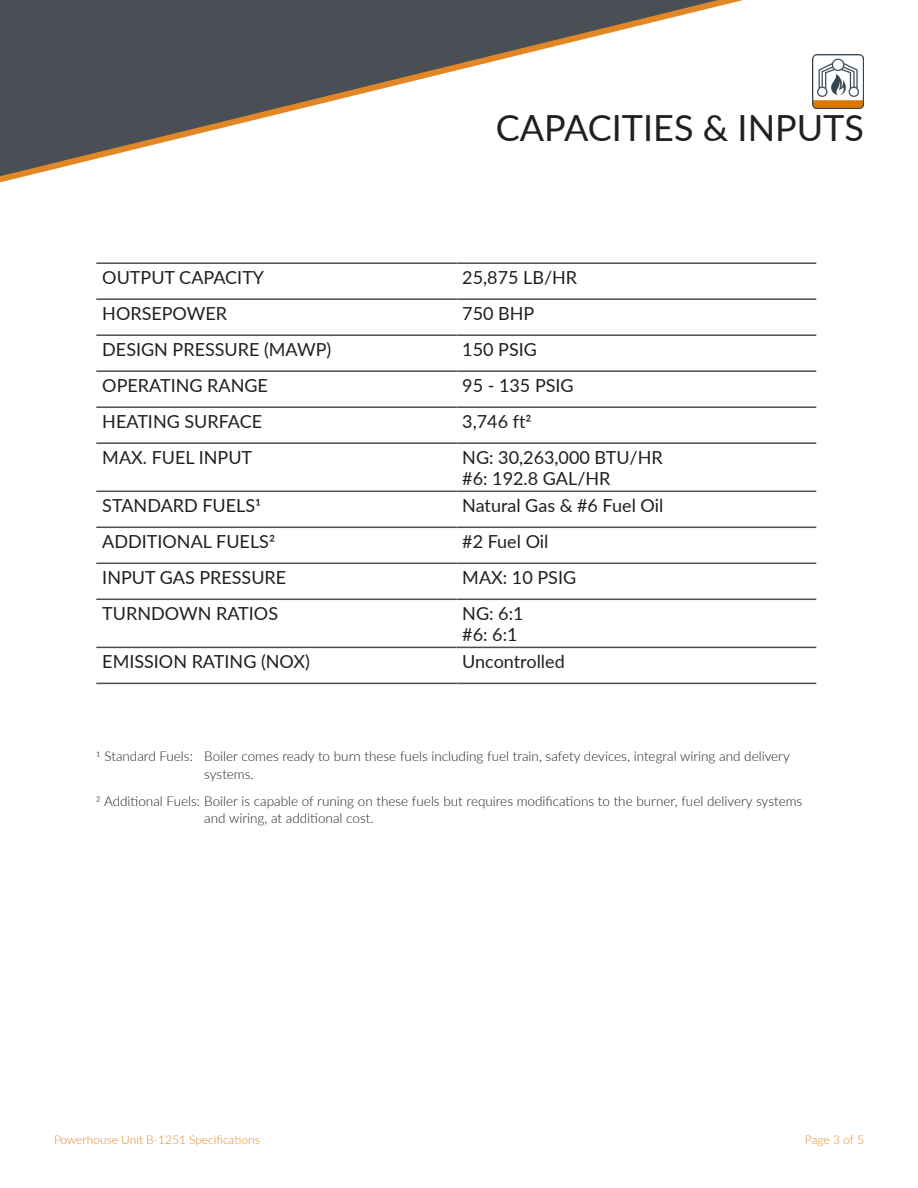
<style>
.page{position:relative;width:918px;height:1188px;background:#fff}
.page>*{position:absolute;margin:0;border:0;box-sizing:border-box;transform-origin:0 0}
.t1{font:36px "Lato";color:#231f20}
.t2{font:18px/21.6px "Lato";color:#231f20}
.t3{font:300 13.5px/18px "Lato";color:#231f20}
.t4{font:300 12px "Lato";color:#e28726}
</style>
<div class="page">
<svg style="left:0;top:0;width:864px;height:183px"></svg>
<hr style="left:96px;top:298px;width:360px;height:2px;background:#4a4f55">
<hr style="left:456px;top:298px;width:360px;height:2px;background:#4a4f55">
<hr style="left:96px;top:334px;width:360px;height:2px;background:#4a4f55">
<hr style="left:456px;top:334px;width:360px;height:2px;background:#4a4f55">
<hr style="left:96px;top:370px;width:360px;height:2px;background:#4a4f55">
<hr style="left:456px;top:370px;width:360px;height:2px;background:#4a4f55">
<hr style="left:96px;top:406px;width:360px;height:2px;background:#4a4f55">
<hr style="left:456px;top:406px;width:360px;height:2px;background:#4a4f55">
<hr style="left:96px;top:442px;width:360px;height:2px;background:#4a4f55">
<hr style="left:456px;top:442px;width:360px;height:2px;background:#4a4f55">
<hr style="left:96px;top:491px;width:360px;height:1px;background:#4a4f55">
<hr style="left:456px;top:491px;width:360px;height:1px;background:#4a4f55">
<hr style="left:96px;top:527px;width:360px;height:1px;background:#4a4f55">
<hr style="left:456px;top:527px;width:360px;height:1px;background:#4a4f55">
<hr style="left:96px;top:563px;width:360px;height:1px;background:#4a4f55">
<hr style="left:456px;top:563px;width:360px;height:1px;background:#4a4f55">
<hr style="left:96px;top:599px;width:360px;height:1px;background:#4a4f55">
<hr style="left:456px;top:599px;width:360px;height:1px;background:#4a4f55">
<hr style="left:96px;top:647px;width:360px;height:1px;background:#4a4f55">
<hr style="left:456px;top:647px;width:360px;height:1px;background:#4a4f55">
<hr style="left:96px;top:262px;width:360px;height:2px;background:#4a4f55">
<hr style="left:456px;top:262px;width:360px;height:2px;background:#4a4f55">
<hr style="left:96px;top:683px;width:360px;height:1px;background:#4a4f55">
<hr style="left:456px;top:683px;width:360px;height:1px;background:#4a4f55">
<img style="left:813px;top:55px;width:50px;height:54px">
<p class="t1" style="left:496px;top:102px;width:370px">CAPACITIES &amp; INPUTS</p>
<p class="t2" style="left:102px;top:266px;width:163px">OUTPUT CAPACITY</p>
<p class="t2" style="left:462px;top:266px;width:116px">25,875 LB/HR</p>
<p class="t2" style="left:102px;top:302px;width:126px">HORSEPOWER</p>
<p class="t2" style="left:462px;top:302px;width:74px">750 BHP</p>
<p class="t2" style="left:102px;top:338px;width:231px">DESIGN PRESSURE (MAWP)</p>
<p class="t2" style="left:462px;top:338px;width:76px">150 PSIG</p>
<p class="t2" style="left:102px;top:374px;width:167px">OPERATING RANGE</p>
<p class="t2" style="left:462px;top:374px;width:113px">95 - 135 PSIG</p>
<p class="t2" style="left:102px;top:410px;width:161px">HEATING SURFACE</p>
<p class="t2" style="left:462px;top:410px;width:71px">3,746 ft2</p>
<p class="t2" style="left:102px;top:446px;width:151px">MAX. FUEL INPUT</p>
<p class="t2" style="left:462px;top:446px;width:202px">NG: 30,263,000 BTU/HR #6: 192.8 GAL/HR</p>
<p class="t2" style="left:102px;top:494px;width:160px">STANDARD FUELS1</p>
<p class="t2" style="left:462px;top:494px;width:203px">Natural Gas &amp; #6 Fuel Oil</p>
<p class="t2" style="left:102px;top:530px;width:174px">ADDITIONAL FUELS2</p>
<p class="t2" style="left:462px;top:530px;width:88px">#2 Fuel Oil</p>
<p class="t2" style="left:102px;top:566px;width:185px">INPUT GAS PRESSURE</p>
<p class="t2" style="left:462px;top:566px;width:115px">MAX: 10 PSIG</p>
<p class="t2" style="left:102px;top:602px;width:177px">TURNDOWN RATIOS</p>
<p class="t2" style="left:462px;top:602px;width:63px">NG: 6:1 #6: 6:1</p>
<p class="t2" style="left:102px;top:650px;width:209px">EMISSION RATING (NOX)</p>
<p class="t2" style="left:462px;top:650px;width:104px">Uncontrolled</p>
<p class="t3" style="left:204px;top:747px;width:587px;text-indent:-108px">1 Standard Fuels: Boiler comes ready to burn these fuels including fuel train, safety devices, integral wiring and delivery systems.</p>
<p class="t3" style="left:204px;top:793px;width:600px;line-height:16.2px;text-indent:-108px">2 Additional Fuels: Boiler is capable of runing on these fuels but requires modifications to the burner, fuel delivery systems and wiring, at additional cost.</p>
<p class="t4" style="left:54px;top:1131px;width:207px">Powerhouse Unit B-1251 Specifications</p>
<p class="t4" style="left:805px;top:1131px;width:61px">Page 3 of 5</p>
</div>
